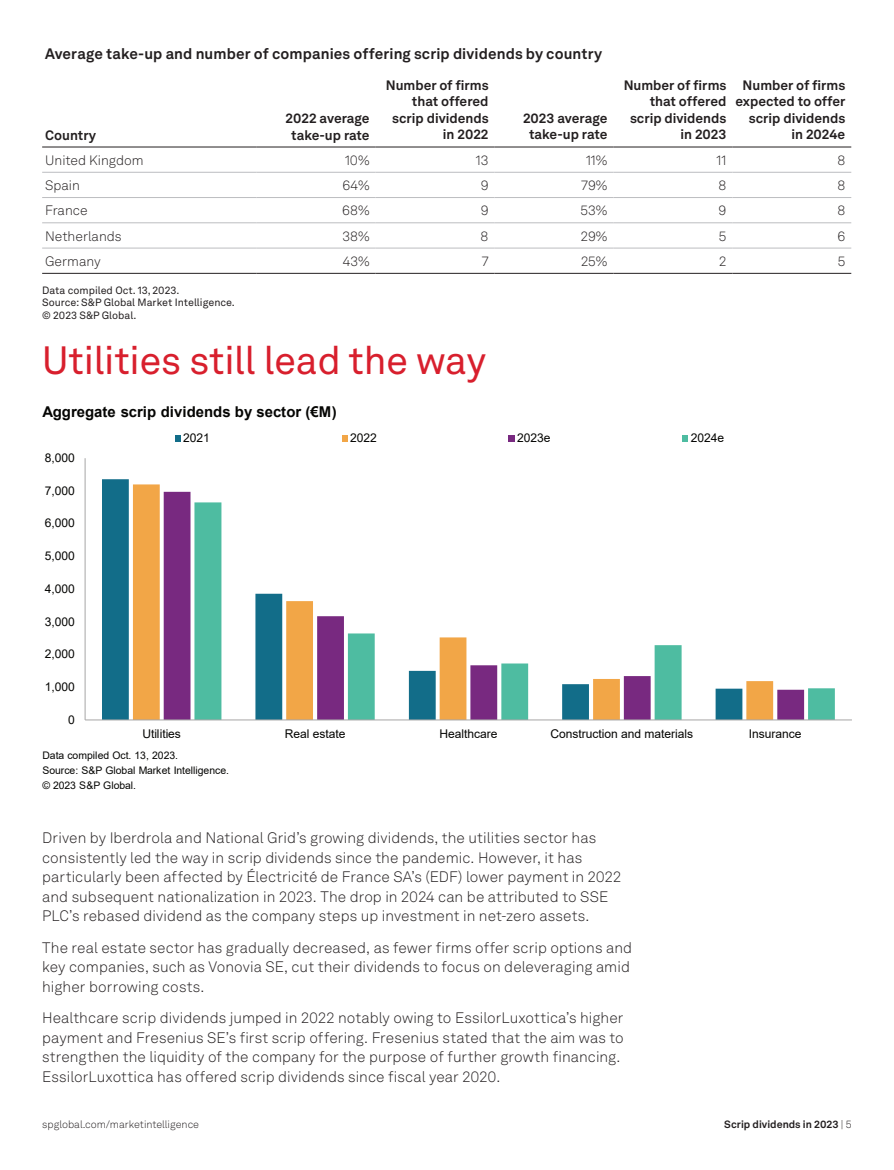
<style>
.page{position:relative;width:894px;height:1170px;background:#fff}
.page>*{position:absolute;margin:0;border:0;box-sizing:border-box;transform-origin:0 0}
.t1{font:39px "Akkurat LL";letter-spacing:-.01em;color:#d81f2d}
.t2{font:300 15px/19.5px "Akkurat LL";letter-spacing:.005em;color:#231f20}
.t3{font:700 15px "Akkurat LL";letter-spacing:.005em;color:#231f20}
.t4{font:700 14.85px "Arial";color:#050503}
.t5{font:700 13.5px/16.5px "Akkurat LL";color:#231f20;text-align:right}
.t6{font:300 13.5px "Akkurat LL";color:#231f20}
.t7{font:12px "Arial";letter-spacing:-.005em;color:#050503}
.t8{font:10.5px/12.6px "Akkurat LL";color:#231f20}
.t9{font:300 10.5px "Akkurat LL";color:#231f20}
.t10{font:700 10.5px "Akkurat LL";color:#231f20}
.t11{font:10.35px "Arial";letter-spacing:-.005em;color:#050503}
.s1{font-weight:300}
</style>
<div class="page">
<div style="left:102px;top:479px;width:27px;height:240px;background:#126d89"></div>
<svg style="left:133px;top:484px;width:58px;height:235px;background:#f2b263"></svg>
<div style="left:164px;top:492px;width:27px;height:227px;background:#782980"></div>
<svg style="left:194px;top:502px;width:640px;height:217px"></svg>
<hr style="left:85px;top:458px;width:1px;height:262px;background:#a6a5a5">
<hr style="left:85px;top:719px;width:766px;height:1px;background:#a6a5a5">
<svg style="left:175px;top:436px;width:6px;height:6px"></svg>
<svg style="left:342px;top:436px;width:5px;height:6px"></svg>
<svg style="left:508px;top:436px;width:6px;height:6px"></svg>
<svg style="left:682px;top:436px;width:6px;height:6px"></svg>
<hr style="left:42px;top:273px;width:215px;height:1px;background:#231f20">
<hr style="left:256px;top:273px;width:119px;height:1px;background:#231f20">
<hr style="left:375px;top:273px;width:119px;height:1px;background:#231f20">
<hr style="left:494px;top:273px;width:119px;height:1px;background:#231f20">
<hr style="left:613px;top:273px;width:119px;height:1px;background:#231f20">
<hr style="left:732px;top:273px;width:118px;height:1px;background:#231f20">
<hr style="left:42px;top:172px;width:215px;height:1px;background:#bcbdc0">
<hr style="left:256px;top:172px;width:119px;height:1px;background:#bcbdc0">
<hr style="left:375px;top:172px;width:119px;height:1px;background:#bcbdc0">
<hr style="left:494px;top:172px;width:119px;height:1px;background:#bcbdc0">
<hr style="left:613px;top:172px;width:119px;height:1px;background:#bcbdc0">
<hr style="left:732px;top:172px;width:118px;height:1px;background:#bcbdc0">
<hr style="left:42px;top:197px;width:215px;height:1px;background:#bcbdc0">
<hr style="left:256px;top:197px;width:119px;height:1px;background:#bcbdc0">
<hr style="left:375px;top:197px;width:119px;height:1px;background:#bcbdc0">
<hr style="left:494px;top:197px;width:119px;height:1px;background:#bcbdc0">
<hr style="left:613px;top:197px;width:119px;height:1px;background:#bcbdc0">
<hr style="left:732px;top:197px;width:118px;height:1px;background:#bcbdc0">
<hr style="left:42px;top:222px;width:215px;height:1px;background:#bcbdc0">
<hr style="left:256px;top:222px;width:119px;height:1px;background:#bcbdc0">
<hr style="left:375px;top:222px;width:119px;height:1px;background:#bcbdc0">
<hr style="left:494px;top:222px;width:119px;height:1px;background:#bcbdc0">
<hr style="left:613px;top:222px;width:119px;height:1px;background:#bcbdc0">
<hr style="left:732px;top:222px;width:118px;height:1px;background:#bcbdc0">
<hr style="left:42px;top:248px;width:215px;height:1px;background:#bcbdc0">
<hr style="left:256px;top:248px;width:119px;height:1px;background:#bcbdc0">
<hr style="left:375px;top:248px;width:119px;height:1px;background:#bcbdc0">
<hr style="left:494px;top:248px;width:119px;height:1px;background:#bcbdc0">
<hr style="left:613px;top:248px;width:119px;height:1px;background:#bcbdc0">
<hr style="left:732px;top:248px;width:118px;height:1px;background:#bcbdc0">
<hr style="left:42px;top:147px;width:215px;height:1px;background:#231f20">
<hr style="left:256px;top:147px;width:119px;height:1px;background:#231f20">
<hr style="left:375px;top:147px;width:119px;height:1px;background:#231f20">
<hr style="left:494px;top:147px;width:119px;height:1px;background:#231f20">
<hr style="left:613px;top:147px;width:119px;height:1px;background:#231f20">
<hr style="left:732px;top:147px;width:118px;height:1px;background:#231f20">
<p class="t3" style="left:45px;top:42px;width:558px">Average take-up and number of companies offering scrip dividends by country</p>
<p class="t5" style="left:45px;top:126px;width:52px">Country</p>
<p class="t5" style="left:285px;top:109px;width:85px;text-align:center">2022 average take-up rate</p>
<p class="t5" style="left:386px;top:76px;width:104px">Number of firms that offered scrip dividends in 2022</p>
<p class="t5" style="left:523px;top:109px;width:86px;text-align:center">2023 average take-up rate</p>
<p class="t5" style="left:623px;top:76px;width:104px">Number of firms that offered scrip dividends in 2023</p>
<p class="t5" style="left:735px;top:76px;width:112px">Number of firms expected to offer scrip dividends in 2024e</p>
<p class="t6" style="left:45px;top:151px;width:100px">United Kingdom</p>
<p class="t6" style="left:345px;top:151px;width:26px">10%</p>
<p class="t6" style="left:475px;top:151px;width:14px">13</p>
<p class="t6" style="left:585px;top:151px;width:23px">11%</p>
<p class="t6" style="left:716px;top:151px;width:11px">11</p>
<p class="t6" style="left:837px;top:151px;width:9px">8</p>
<p class="t6" style="left:45px;top:176px;width:36px">Spain</p>
<p class="t6" style="left:342px;top:176px;width:28px">64%</p>
<p class="t6" style="left:480px;top:176px;width:9px">9</p>
<p class="t6" style="left:581px;top:176px;width:28px">79%</p>
<p class="t6" style="left:718px;top:176px;width:9px">8</p>
<p class="t6" style="left:837px;top:176px;width:9px">8</p>
<p class="t6" style="left:45px;top:201px;width:44px">France</p>
<p class="t6" style="left:342px;top:201px;width:29px">68%</p>
<p class="t6" style="left:480px;top:201px;width:9px">9</p>
<p class="t6" style="left:580px;top:201px;width:28px">53%</p>
<p class="t6" style="left:718px;top:201px;width:9px">9</p>
<p class="t6" style="left:837px;top:201px;width:9px">8</p>
<p class="t6" style="left:45px;top:226px;width:78px">Netherlands</p>
<p class="t6" style="left:342px;top:226px;width:29px">38%</p>
<p class="t6" style="left:480px;top:226px;width:9px">8</p>
<p class="t6" style="left:580px;top:226px;width:28px">29%</p>
<p class="t6" style="left:718px;top:226px;width:9px">5</p>
<p class="t6" style="left:837px;top:226px;width:9px">6</p>
<p class="t6" style="left:45px;top:252px;width:57px">Germany</p>
<p class="t6" style="left:343px;top:252px;width:28px">43%</p>
<p class="t6" style="left:481px;top:252px;width:8px">7</p>
<p class="t6" style="left:581px;top:252px;width:28px">25%</p>
<p class="t6" style="left:718px;top:252px;width:9px">2</p>
<p class="t6" style="left:837px;top:252px;width:9px">5</p>
<p class="t8" style="left:42px;top:283px;width:194px">Data compiled Oct. 13, 2023.<br>Source: S&amp;P Global Market Intelligence. © 2023 S&amp;P Global.</p>
<h1 class="t1" style="left:42px;top:331px;width:445px">Utilities still lead the way</h1>
<p class="t4" style="left:42px;top:401px;width:295px">Aggregate scrip dividends by sector (€M)</p>
<p class="t7" style="left:45px;top:449px;width:32px">8,000</p>
<p class="t7" style="left:45px;top:482px;width:32px">7,000</p>
<p class="t7" style="left:45px;top:515px;width:32px">6,000</p>
<p class="t7" style="left:45px;top:547px;width:32px">5,000</p>
<p class="t7" style="left:45px;top:580px;width:32px">4,000</p>
<p class="t7" style="left:45px;top:613px;width:32px">3,000</p>
<p class="t7" style="left:45px;top:646px;width:32px">2,000</p>
<p class="t7" style="left:45px;top:678px;width:32px">1,000</p>
<p class="t7" style="left:68px;top:711px;width:8px">0</p>
<p class="t7" style="left:183px;top:430px;width:28px">2021</p>
<p class="t7" style="left:350px;top:430px;width:28px">2022</p>
<p class="t7" style="left:517px;top:430px;width:35px">2023e</p>
<p class="t7" style="left:690px;top:430px;width:35px">2024e</p>
<p class="t7" style="left:142px;top:725px;width:40px">Utilities</p>
<p class="t7" style="left:284px;top:725px;width:62px">Real estate</p>
<p class="t7" style="left:439px;top:725px;width:59px">Healthcare</p>
<p class="t7" style="left:550px;top:725px;width:144px">Construction and materials</p>
<p class="t7" style="left:748px;top:725px;width:54px">Insurance</p>
<p class="t11" style="left:42px;top:748px;width:137px">Data compiled Oct. 13, 2023.</p>
<p class="t11" style="left:42px;top:763px;width:188px">Source: S&amp;P Global Market Intelligence.</p>
<p class="t11" style="left:42px;top:778px;width:95px">© 2023 S&amp;P Global.</p>
<p class="t2" style="left:42px;top:827px;width:580px">Driven by Iberdrola and National Grid’s growing dividends, the utilities sector has consistently led the way in scrip dividends since the pandemic. However, it has particularly been affected by Électricité de France SA’s (EDF) lower payment in 2022 and subsequent nationalization in 2023. The drop in 2024 can be attributed to SSE PLC’s rebased dividend as the company steps up investment in net-zero assets.</p>
<p class="t2" style="left:42px;top:937px;width:591px">The real estate sector has gradually decreased, as fewer firms offer scrip options and key companies, such as Vonovia SE, cut their dividends to focus on deleveraging amid higher borrowing costs.</p>
<p class="t2" style="left:42px;top:1007px;width:582px">Healthcare scrip dividends jumped in 2022 notably owing to EssilorLuxottica’s higher payment and Fresenius SE’s first scrip offering. Fresenius stated that the aim was to strengthen the liquidity of the company for the purpose of further growth financing.<br>EssilorLuxottica has offered scrip dividends since fiscal year 2020.</p>
<p class="t9" style="left:42px;top:1116px;width:158px">spglobal.com/marketintelligence</p>
<p class="t10" style="left:724px;top:1116px;width:129px">Scrip dividends in 2023 <span class="s1">| 5</span></p>
</div>
